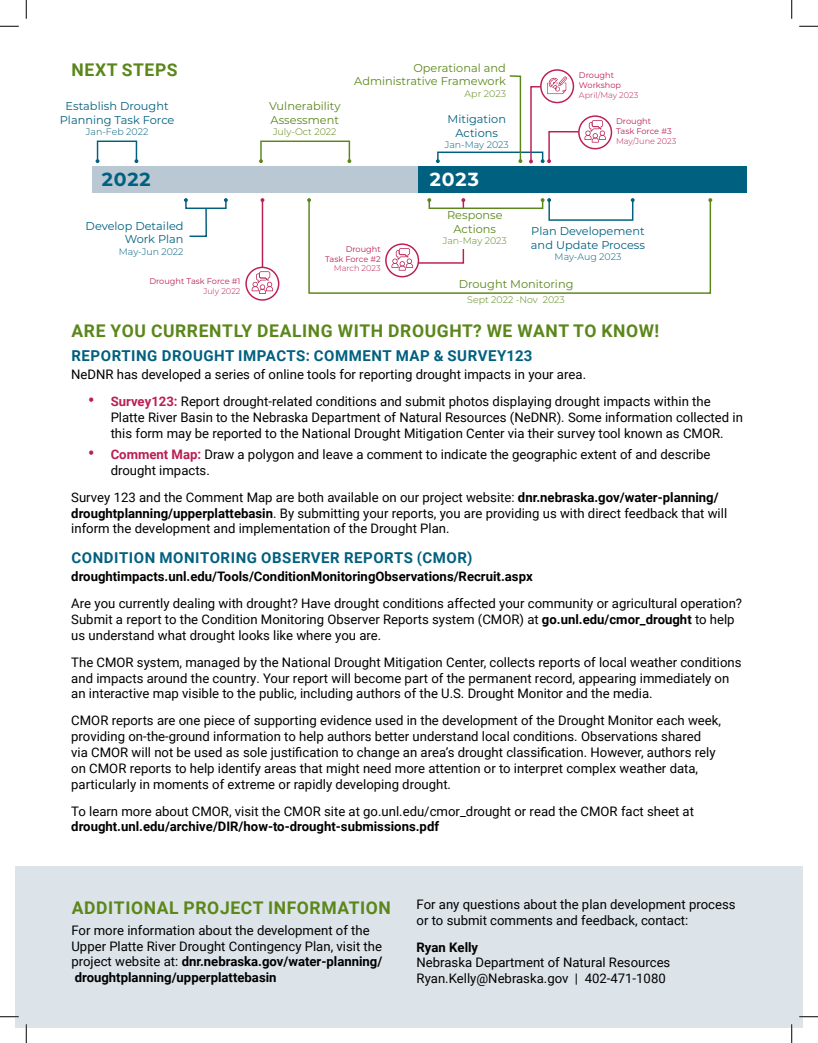
<style>
.page{position:relative;width:818px;height:1043px;background:#fff}
.page>*{position:absolute;margin:0;border:0;box-sizing:border-box;transform-origin:0 0}
.t1{font:700 18.88px "Montserrat";color:#00607f}
.t2{font:700 18.88px "Montserrat";color:#fff}
.t3{font:700 17.5px "Roboto";letter-spacing:.035em;color:#5b871a}
.t4{font:700 15px "Roboto";letter-spacing:.035em;color:#00607f}
.Body{font:13.12px/15.8px "Roboto";color:#000}
.Body-2{font:700 13.12px "Roboto";color:#000}
.t5{font:11.38px/13.6px "Montserrat";color:#00607f;text-align:center}
.t6{font:11.38px/13.6px "Montserrat";color:#5b871a}
.t7{font:300 9.5px "Montserrat";color:#5b871a}
.t8{font:300 9.5px "Montserrat";color:#00607f}
.t9{font:8.12px/9.9px "Montserrat";color:#bb1f53;text-align:right}
.s1{font-weight:300}
.s2{font-weight:700;font-size:17.5px;color:#bb1f53}
.s3{font-weight:700;color:#bb1f53}
.s4{font-weight:700}
</style>
<div class="page">
<div style="left:16px;top:866px;width:786px;height:162px;background:#dce3e9"></div>
<div style="left:93px;top:166px;width:328px;height:26px;background:#b9c8d3"></div>
<div style="left:418px;top:166px;width:328px;height:26px;background:#00607f"></div>
<hr style="left:262px;top:200px;width:1px;height:97px;background:#bb1f53">
<svg style="left:260px;top:198px;width:4px;height:4px"></svg>
<svg style="left:246px;top:267px;width:33px;height:33px"></svg>
<div style="left:245px;top:267px;width:34px;height:34px;border:1px solid #bb1f53;border-radius:50%"></div>
<svg style="left:252px;top:271px;width:21px;height:28px"></svg>
<svg style="left:386px;top:244px;width:32px;height:33px"></svg>
<div style="left:385px;top:243px;width:34px;height:34px;border:1px solid #bb1f53;border-radius:50%"></div>
<div style="left:97px;top:140px;width:40px;height:22px;border:1px solid #00607f"></div>
<svg style="left:134px;top:159px;width:4px;height:4px"></svg>
<svg style="left:96px;top:159px;width:3px;height:4px"></svg>
<div style="left:260px;top:140px;width:90px;height:22px;border:1px solid #5b871a"></div>
<svg style="left:347px;top:159px;width:4px;height:4px"></svg>
<svg style="left:259px;top:159px;width:4px;height:4px"></svg>
<div style="left:437px;top:151px;width:106px;height:11px;border:1px solid #00607f"></div>
<svg style="left:436px;top:159px;width:4px;height:4px"></svg>
<svg style="left:508px;top:75px;width:14px;height:88px"></svg>
<div style="left:185px;top:199px;width:41px;height:10px;border:1px solid #00607f"></div>
<svg style="left:224px;top:198px;width:4px;height:4px"></svg>
<div style="left:428px;top:199px;width:115px;height:10px;border:1px solid #5b871a"></div>
<svg style="left:391px;top:198px;width:74px;height:72px"></svg>
<div style="left:548px;top:199px;width:85px;height:22px;border:1px solid #00607f"></div>
<svg style="left:541px;top:198px;width:10px;height:4px"></svg>
<div style="left:308px;top:199px;width:403px;height:95px;border:1px solid #5b871a"></div>
<svg style="left:708px;top:198px;width:4px;height:4px"></svg>
<svg style="left:307px;top:198px;width:4px;height:4px"></svg>
<svg style="left:541px;top:70px;width:32px;height:33px"></svg>
<div style="left:540px;top:69px;width:34px;height:34px;border:1px solid #bb1f53;border-radius:50%"></div>
<svg style="left:579px;top:116px;width:32px;height:33px"></svg>
<div style="left:578px;top:115px;width:34px;height:34px;border:1px solid #bb1f53;border-radius:50%"></div>
<svg style="left:529px;top:76px;width:77px;height:87px"></svg>
<svg style="left:184px;top:198px;width:24px;height:39px"></svg>
<svg style="left:0;top:25px;width:19px;height:2px"></svg>
<svg style="left:799px;top:25px;width:19px;height:2px"></svg>
<svg style="left:0;top:1015px;width:19px;height:2px"></svg>
<svg style="left:799px;top:1015px;width:19px;height:2px"></svg>
<svg style="left:25px;top:0;width:2px;height:19px"></svg>
<svg style="left:25px;top:1024px;width:2px;height:18px"></svg>
<svg style="left:791px;top:0;width:1px;height:19px"></svg>
<svg style="left:791px;top:1024px;width:1px;height:18px"></svg>
<h1 class="t3" style="left:72px;top:58px;width:108px">NEXT STEPS</h1>
<p class="t5" style="left:60px;top:99px;width:116px">Establish Drought<br>Planning Task Force</p>
<p class="t8" style="left:86px;top:125px;width:64px">Jan-Feb 2022</p>
<p class="t6" style="left:269px;top:99px;width:73px">Vulnerability<br>Assessment</p>
<p class="t7" style="left:273px;top:125px;width:65px">July-Oct 2022</p>
<p class="t6" style="left:354px;top:61px;width:153px;text-align:right">Operational and<br>Administrative Framework</p>
<p class="t7" style="left:464px;top:87px;width:43px">Apr 2023</p>
<p class="t5" style="left:447px;top:112px;width:60px">Mitigation<br>Actions</p>
<p class="t8" style="left:444px;top:138px;width:66px">Jan-May 2023</p>
<p class="t1" style="left:102px;top:166px;width:50px">2022</p>
<p class="t2" style="left:430px;top:166px;width:51px">2023</p>
<p class="t9" style="left:579px;top:70px;width:61px;text-align:left">Drought<br>Workshop<br><span class="s1">April/May 2023</span></p>
<p class="t9" style="left:616px;top:116px;width:62px;text-align:left">Drought<br>Task Force #3<br><span class="s1">May/June 2023</span></p>
<p class="t5" style="left:86px;top:218px;width:99px;text-align:right">Develop Detailed<br>Work Plan</p>
<p class="t8" style="left:119px;top:245px;width:66px">May-Jun 2022</p>
<p class="t9" style="left:149px;top:276px;width:93px">Drought Task Force #1<br><span class="s1">July 2022</span></p>
<p class="t9" style="left:325px;top:243px;width:57px">Drought<br>Task Force #2<br><span class="s1">March 2023</span></p>
<p class="t6" style="left:447px;top:208px;width:57px;text-align:center">Response<br>Actions</p>
<p class="t7" style="left:442px;top:234px;width:66px">Jan-May 2023</p>
<p class="t5" style="left:531px;top:224px;width:115px;text-align:left">Plan Developement and Update Process</p>
<p class="t8" style="left:554px;top:250px;width:68px">May-Aug 2023</p>
<p class="t6" style="left:458px;top:277px;width:116px">Drought Monitoring</p>
<p class="t7" style="left:467px;top:293px;width:99px">Sept 2022 -Nov 2023</p>
<h1 class="t3" style="left:72px;top:318px;width:589px">ARE YOU CURRENTLY DEALING WITH DROUGHT? WE WANT TO KNOW!</h1>
<h2 class="t4" style="left:72px;top:345px;width:462px">REPORTING DROUGHT IMPACTS: COMMENT MAP &amp; SURVEY123</h2>
<p class="Body" style="left:71px;top:366px;width:516px">NeDNR has developed a series of online tools for reporting drought impacts in your area.</p>
<p class="Body" style="left:111px;top:393px;width:633px;text-indent:-22px"><span class="s2">•</span> <span class="s3">Survey123:</span> Report drought-related conditions and submit photos displaying drought impacts within the<br>Platte River Basin to the Nebraska Department of Natural Resources (NeDNR). Some information collected in this form may be reported to the National Drought Mitigation Center via their survey tool known as CMOR.</p>
<p class="Body" style="left:111px;top:446px;width:601px;text-indent:-22px"><span class="s2">•</span> <span class="s3">Comment Map:</span> Draw a polygon and leave a comment to indicate the geographic extent of and describe drought impacts.</p>
<p class="Body" style="left:71px;top:489px;width:657px">Survey 123 and the Comment Map are both available on our project website: <span class="s4">dnr.nebraska.gov/water-planning/ droughtplanning/upperplattebasin</span>. By submitting your reports, you are providing us with direct feedback that will inform the development and implementation of the Drought Plan.</p>
<h2 class="t4" style="left:72px;top:547px;width:402px">CONDITION MONITORING OBSERVER REPORTS (CMOR)</h2>
<p class="Body-2" style="left:71px;top:567px;width:463px">droughtimpacts.unl.edu/Tools/ConditionMonitoringObservations/Recruit.aspx</p>
<p class="Body" style="left:71px;top:595px;width:672px">Are you currently dealing with drought? Have drought conditions affected your community or agricultural operation?<br>Submit a report to the Condition Monitoring Observer Reports system (CMOR) at <span class="s4">go.unl.edu/cmor_drought</span> to help us understand what drought looks like where you are.</p>
<p class="Body" style="left:71px;top:654px;width:671px">The CMOR system, managed by the National Drought Mitigation Center, collects reports of local weather conditions and impacts around the country. Your report will become part of the permanent record, appearing immediately on an interactive map visible to the public, including authors of the U.S. Drought Monitor and the media.</p>
<p class="Body" style="left:71px;top:712px;width:651px">CMOR reports are one piece of supporting evidence used in the development of the Drought Monitor each week, providing on-the-ground information to help authors better understand local conditions. Observations shared via CMOR will not be used as sole justification to change an area’s drought classification. However, authors rely on CMOR reports to help identify areas that might need more attention or to interpret complex weather data, particularly in moments of extreme or rapidly developing drought.</p>
<p class="Body" style="left:71px;top:802px;width:624px">To learn more about CMOR, visit the CMOR site at go.unl.edu/cmor_drought or read the CMOR fact sheet at <span class="s4">drought.unl.edu/archive/DIR/how-to-drought-submissions.pdf</span></p>
<h1 class="t3" style="left:72px;top:895px;width:321px">ADDITIONAL PROJECT INFORMATION</h1>
<p class="Body" style="left:71px;top:921px;width:312px">For more information about the development of the Upper Platte River Drought Contingency Plan, visit the project website at: <span class="s4">dnr.nebraska.gov/water-planning/ droughtplanning/upperplattebasin</span></p>
<p class="Body" style="left:416px;top:895px;width:320px">For any questions about the plan development process or to submit comments and feedback, contact:</p>
<p class="Body" style="left:416px;top:938px;width:255px"><span class="s4">Ryan Kelly<br></span>Nebraska Department of Natural Resources<br>Ryan.Kelly@Nebraska.gov | 402-471-1080</p>
</div>
